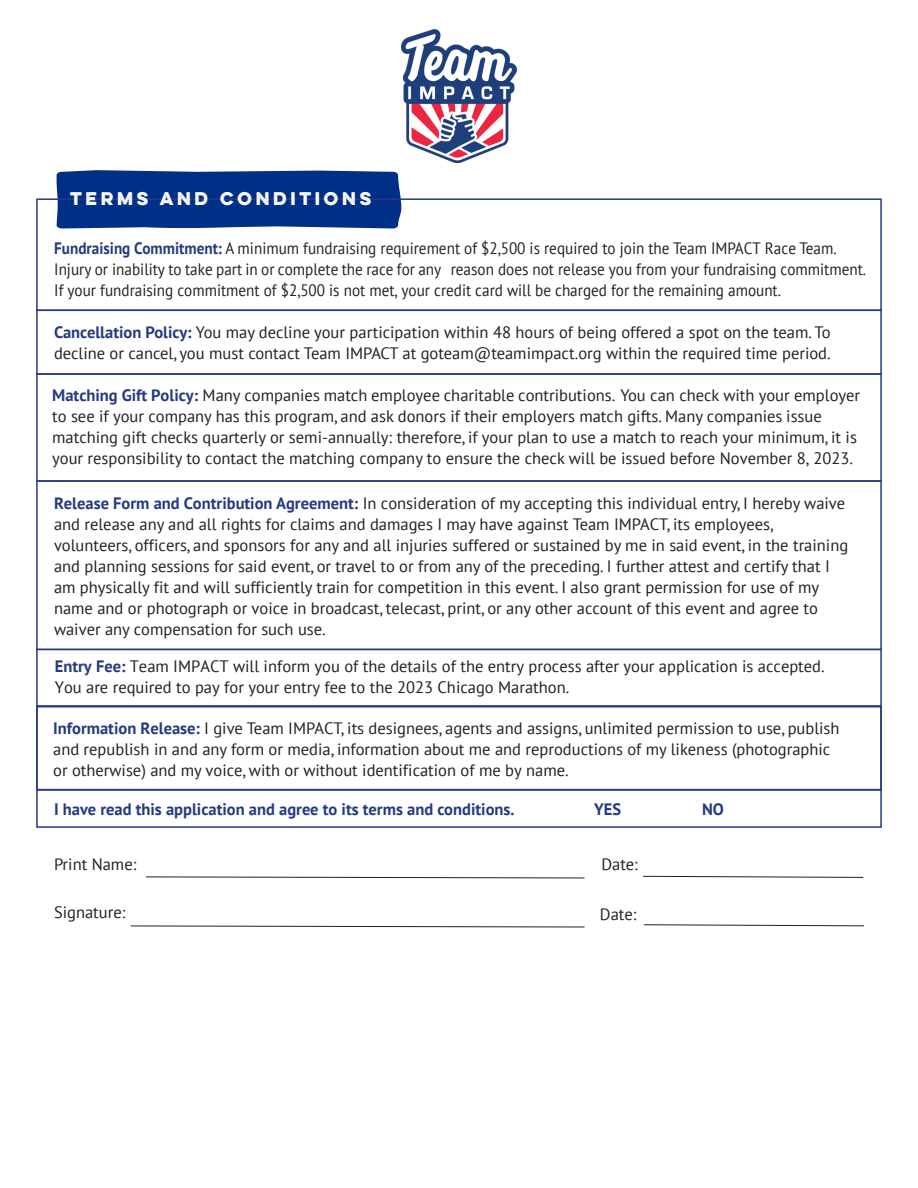
<style>
.page{position:relative;width:918px;height:1188px;background:#fff}
.page>*{position:absolute;margin:0;border:0;box-sizing:border-box;transform-origin:0 0}
.t1{font:16.5px/21px "PT Sans";color:#231f20}
.t2{font:16.5px/21px "PT Sans";color:#231f20}
.t3{font:16.5px/21px "PT Sans";color:#231f20;scale:.92 1}
.t4{font:700 16.5px "PT Sans";color:#253a80}
.t5{font:700 16.5px "Lulo One";color:#fff}
.s1{font-weight:700;color:#253a80}
.s2{font-style:inherit}
</style>
<div class="page">
<div style="left:57px;top:170px;width:344px;height:58px;background:#002f87"></div>
<div style="left:36px;top:198px;width:846px;height:113px;border:2px solid #253a80"></div>
<img style="left:401px;top:29px;width:116px;height:134px">
<div style="left:36px;top:310px;width:846px;height:65px;border:2px solid #253a80"></div>
<div style="left:36px;top:373px;width:846px;height:109px;border:2px solid #253a80"></div>
<div style="left:36px;top:480px;width:846px;height:170px;border:2px solid #253a80"></div>
<div style="left:36px;top:789px;width:846px;height:39px;border:2px solid #253a80"></div>
<svg style="left:146px;top:876px;width:439px;height:3px"></svg>
<svg style="left:130px;top:925px;width:455px;height:3px"></svg>
<svg style="left:643px;top:876px;width:221px;height:2px"></svg>
<svg style="left:643px;top:924px;width:221px;height:3px"></svg>
<div style="left:36px;top:706px;width:846px;height:84px;border:2px solid #253a80"></div>
<div style="left:36px;top:649px;width:846px;height:57px;border:1px solid #253a80"></div>
<p class="t5" style="left:70px;top:186px;width:306px">TERMS AND CONDITIONS</p>
<p class="t3" style="left:54px;top:238px;width:884px"><span class="s1">Fundraising Commitment:</span> A minimum fundraising requirement of $<span class="s2">2,500</span> is required to join the Team IMPACT Race Team.<br>Injury or inability to take part in or complete the race for any reason does not release you from your fundraising commitment.<br>If your fundraising commitment of $<span class="s2">2</span>,<span class="s2">5</span>00 is not met, your credit card will be charged for the remaining amount.</p>
<p class="t2" style="left:54px;top:321px;width:778px"><span class="s1">Cancellation Policy:</span> You may decline your participation within 48 hours of being offered a spot on the team. To decline or cancel, you must contact Team IMPACT at goteam@teamimpact.org within the required time period.</p>
<p class="t2" style="left:52px;top:384px;width:810px"><span class="s1">Matching Gift Policy:</span> Many companies match employee charitable contributions. You can check with your employer to see if your company has this program, and ask donors if their employers match gifts. Many companies issue matching gift checks quarterly or semi-annually: therefore, if your plan to use a match to reach your minimum, it is your responsibility to contact the matching company to ensure the check will be issued before <span class="s2">November 8</span>, 202<span class="s2">3</span>.</p>
<p class="t1" style="left:54px;top:492px;width:796px"><span class="s1">Release Form and Contribution Agreement:</span> In consideration of my accepting this individual entry, I hereby waive and release any and all rights for claims and damages I may have against Team IMPACT, its employees, volunteers, officers, and sponsors for any and all injuries suffered or sustained by me in said event, in the training and planning sessions for said event, or travel to or from any of the preceding. I further attest and certify that I am physically fit and will sufficiently train for competition in this event. I also grant permission for use of my name and or photograph or voice in broadcast, telecast, print, or any other account of this event and agree to waiver any compensation for such use.</p>
<p class="t1" style="left:55px;top:655px;width:771px"><span class="s1">Entry Fee:</span> Team IMPACT will inform you of the details of the entry process after your application is accepted.<br>You are required to pay for your entry fee to the 2023 Chicago Marathon.</p>
<p class="t1" style="left:53px;top:718px;width:788px"><span class="s1">Information Release:</span> I give Team IMPACT, its designees, agents and assigns, unlimited permission to use, publish and republish in and any form or media, information about me and reproductions of my likeness (photographic or otherwise) and my voice, with or without identification of me by name.</p>
<p class="t4" style="left:54px;top:798px;width:462px">I have read this application and agree to its terms and conditions.</p>
<p class="t4" style="left:594px;top:798px;width:29px">YES</p>
<p class="t4" style="left:702px;top:798px;width:23px">NO</p>
<p class="t2" style="left:54px;top:854px;width:84px">Print Name:</p>
<p class="t2" style="left:602px;top:854px;width:38px">Date:</p>
<p class="t2" style="left:600px;top:903px;width:38px"><span class="s2">D</span>ate:</p>
</div>
